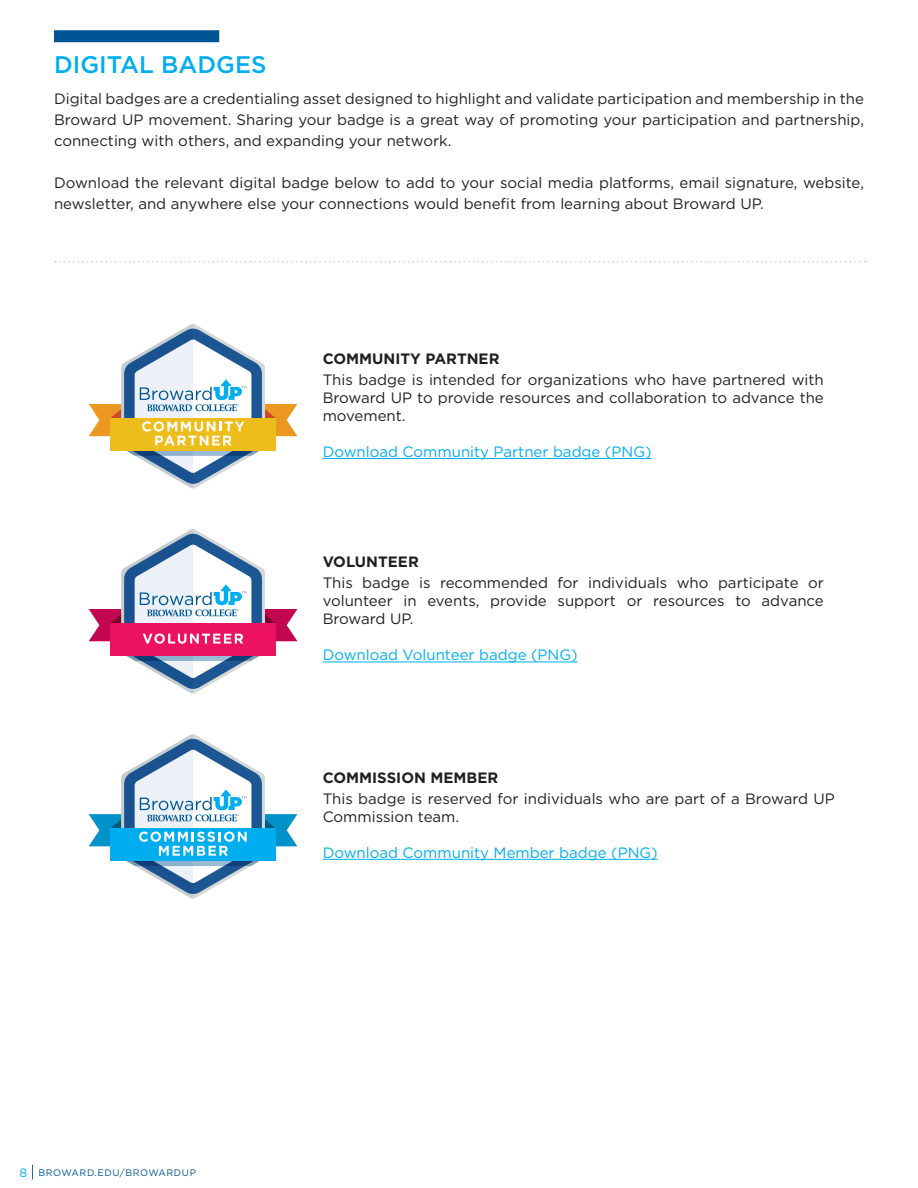
<style>
.page{position:relative;width:918px;height:1188px;background:#fff}
.page>*{position:absolute;margin:0;border:0;box-sizing:border-box;transform-origin:0 0}
.t1{font:500 24px "Gotham";color:#00aeef}
.t2{font:15px/18px "Gotham";color:#231f20;text-align:justify}
.t3{font:15px "Gotham";color:#00aeef}
.t4{font:700 15px "Gotham";color:#231f20}
.t5{font:9.45px "Gotham";letter-spacing:.06em;color:#005595}
.s1{font-size:12.15px;color:#00aeef}
</style>
<div class="page">
<div style="left:54px;top:30px;width:165px;height:12px;background:#005595"></div>
<svg style="left:32px;top:1165px;width:1px;height:14px"></svg>
<hr style="left:323px;top:859px;width:335px;height:1px;background:#00aeef">
<svg style="left:89px;top:734px;width:208px;height:165px"></svg>
<hr style="left:323px;top:662px;width:255px;height:1px;background:#00aeef">
<svg style="left:89px;top:529px;width:208px;height:164px"></svg>
<hr style="left:323px;top:458px;width:329px;height:1px;background:#00aeef">
<svg style="left:89px;top:324px;width:208px;height:164px"></svg>
<svg style="left:55px;top:261px;width:811px;height:1px"></svg>
<h2 class="t1" style="left:54px;top:48px;width:214px">DIGITAL BADGES</h2>
<p class="t2" style="left:54px;top:88px;width:812px;line-height:21px">Digital badges are a credentialing asset designed to highlight and validate participation and membership in the Broward UP movement. Sharing your badge is a great way of promoting your participation and partnership, connecting with others, and expanding your network.</p>
<p class="t2" style="left:54px;top:172px;width:812px;line-height:21px">Download the relevant digital badge below to add to your social media platforms, email signature, website, newsletter, and anywhere else your connections would benefit from learning about Broward UP.</p>
<p class="t4" style="left:323px;top:349px;width:178px">COMMUNITY PARTNER</p>
<p class="t2" style="left:323px;top:370px;width:503px">This badge is intended for organizations who have partnered with Broward UP to provide resources and collaboration to advance the movement.</p>
<p class="t3" style="left:323px;top:442px;width:330px">Download Community Partner badge (PNG)</p>
<p class="t4" style="left:323px;top:552px;width:98px">VOLUNTEER</p>
<p class="t2" style="left:323px;top:574px;width:503px">This badge is recommended for individuals who participate or volunteer in events, provide support or resources to advance Broward UP.</p>
<p class="t3" style="left:323px;top:646px;width:257px">Download Volunteer badge (PNG)</p>
<p class="t5" style="left:20px;top:1166px;width:178px"><span class="s1">8</span> BROWARD.EDU/BROWARDUP</p>
<p class="t4" style="left:323px;top:768px;width:177px">COMMISSION MEMBER</p>
<p class="t2" style="left:323px;top:789px;width:514px">This badge is reserved for individuals who are part of a Broward UP<br>Commission team.</p>
<p class="t3" style="left:323px;top:843px;width:337px">Download Community Member badge (PNG)</p>
</div>
